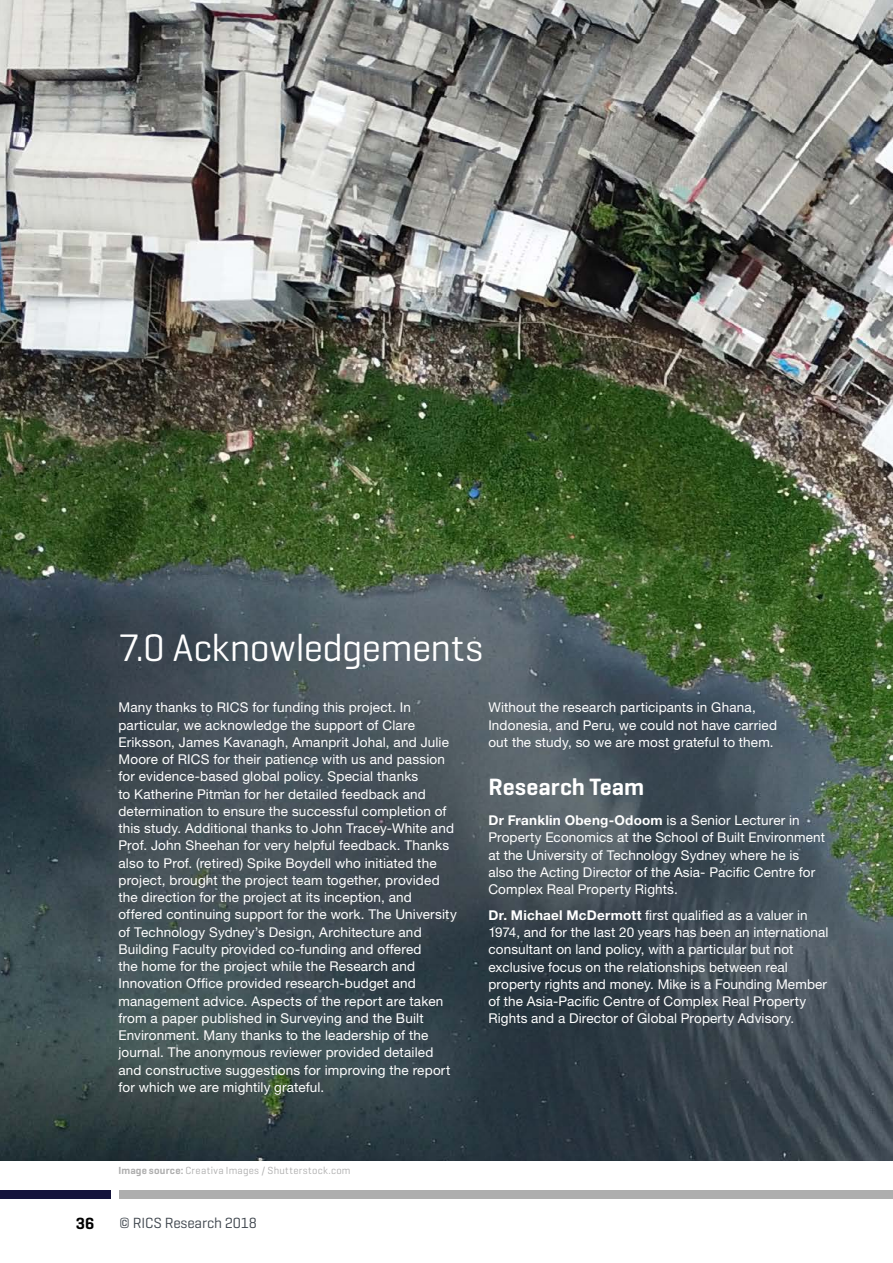
<style>
.page{position:relative;width:893px;height:1263px;background:#fff}
.page>*{position:absolute;margin:0;border:0;box-sizing:border-box;transform-origin:0 0}
.t1{font:39px "Geogrotesque";letter-spacing:-.01em;color:#fff}
.t2{font:600 24px "Geogrotesque";color:#fff}
.t3{font:600 16.5px "Geogrotesque";color:#000}
.t4{font:15px "Geogrotesque";letter-spacing:-.01em;color:#3d444c}
.t5{font:13.5px/17.2px "Helvetica Neue LT";letter-spacing:.01em;color:#fff}
.t6{font:10.5px "Geogrotesque";letter-spacing:.03em;color:#aeaeae}
.s1{font-weight:700}
.s2{font-weight:600}
</style>
<div class="page">
<div style="left:0;top:1191px;width:111px;height:8px;background:#14133b"></div>
<div style="left:119px;top:1191px;width:774px;height:8px;background:#aeaeae"></div>
<img style="left:0;top:0;width:893px;height:1161px">
<h1 class="t1" style="left:118px;top:623px;width:366px">7.0 Acknowledgements</h1>
<p class="t5" style="left:118px;top:699px;width:340px">Many thanks to RICS for funding this project. In particular, we acknowledge the support of Clare Eriksson, James Kavanagh, Amanprit Johal, and Julie Moore of RICS for their patience with us and passion for evidence-based global policy. Special thanks<br>to Katherine Pitman for her detailed feedback and determination to ensure the successful completion of this study. Additional thanks to John Tracey-White and Prof. John Sheehan for very helpful feedback. Thanks also to Prof. (retired) Spike Boydell who initiated the project, brought the project team together, provided the direction for the project at its inception, and offered continuing support for the work. The University of Technology Sydney’s Design, Architecture and Building Faculty provided co-funding and offered<br>the home for the project while the Research and Innovation Office provided research-budget and management advice. Aspects of the report are taken from a paper published in Surveying and the Built Environment. Many thanks to the leadership of the journal. The anonymous reviewer provided detailed and constructive suggestions for improving the report for which we are mightily grateful.</p>
<p class="t5" style="left:488px;top:699px;width:290px">Without the research participants in Ghana,<br>Indonesia, and Peru, we could not have carried out the study, so we are most grateful to them.</p>
<h2 class="t2" style="left:488px;top:772px;width:157px">Research Team</h2>
<p class="t5" style="left:488px;top:811px;width:338px"><span class="s1">Dr Franklin Obeng-Odoom</span> is a Senior Lecturer in Property Economics at the School of Built Environment at the University of Technology Sydney where he is also the Acting Director of the Asia- Pacific Centre for Complex Real Property Rights.</p>
<p class="t5" style="left:488px;top:906px;width:342px"><span class="s1">Dr. Michael McDermott</span> first qualified as a valuer in 1974, and for the last 20 years has been an international consultant on land policy, with a particular but not exclusive focus on the relationships between real property rights and money. Mike is a Founding Member of the Asia-Pacific Centre of Complex Real Property Rights and a Director of Global Property Advisory.</p>
<p class="t6" style="left:118px;top:1163px;width:234px"><span class="s2">Image source:</span> Creativa Images / Shutterstock.com</p>
<p class="t3" style="left:76px;top:1213px;width:20px">36</p>
<p class="t4" style="left:119px;top:1214px;width:139px">© RICS Research 2018</p>
</div>
